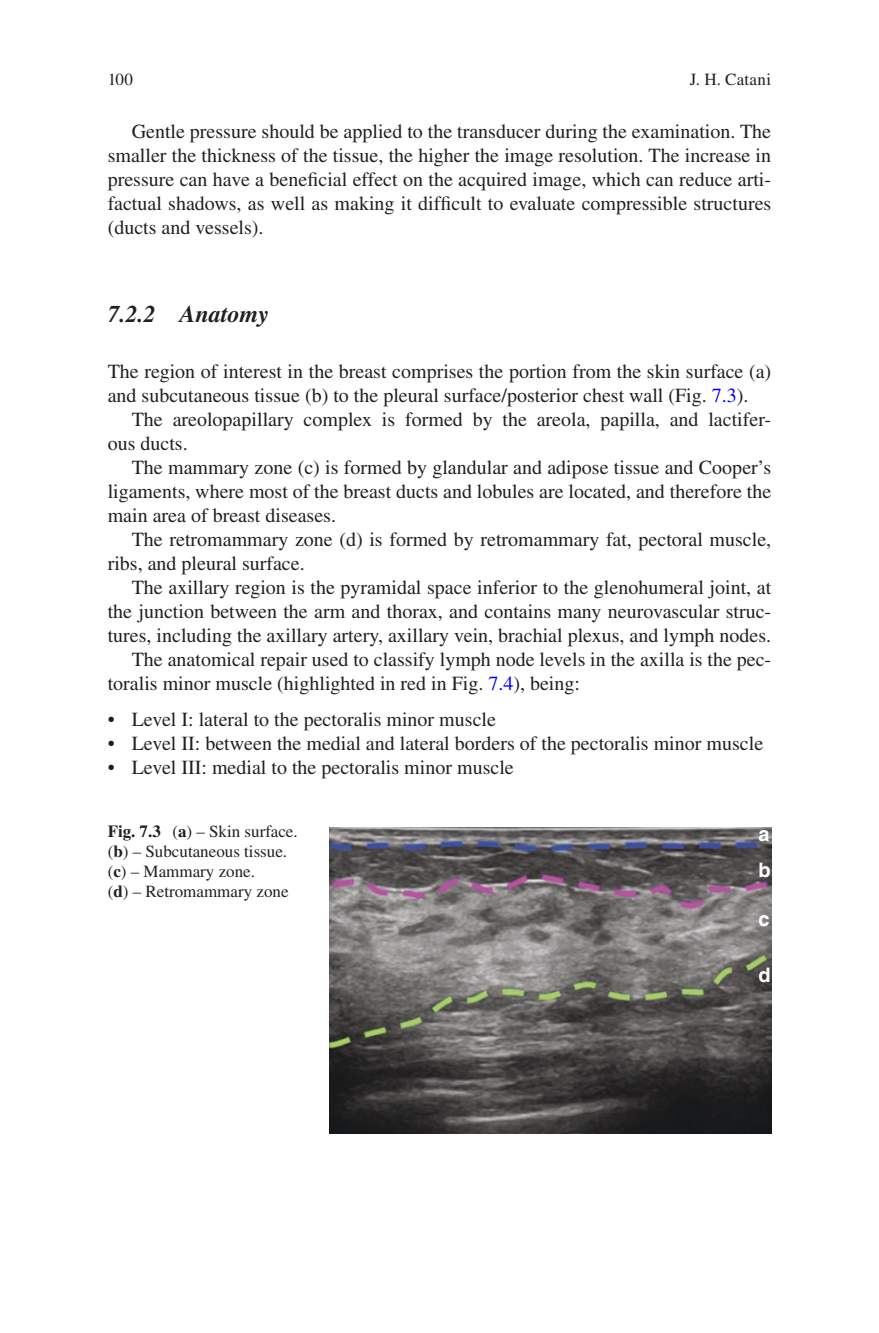
<style>
.page{position:relative;width:879px;height:1333px;background:#fff}
.page>*{position:absolute;margin:0;border:0;box-sizing:border-box;transform-origin:0 0}
.t1{font:italic 700 24px "Times LT Std";color:#231f20}
.t2{font:20px/24px "Times LT Std";color:#231f20}
.t3{font:700 20px/35.6px "Helvetica";color:#fff}
.t4{font:17px/20px "Times LT Std";color:#231f20}
.t5{font:17px "Times LT Std Roman 2";letter-spacing:.02em;color:#231f20}
.s1{color:#00f}
.s2{font-weight:700}
</style>
<div class="page">
<img style="left:330px;top:827px;width:441px;height:306px">
<p class="t5" style="left:690px;top:70px;width:83px">J. H. Catani</p>
<p class="t4" style="left:108px;top:69px;width:27px">100</p>
<p class="t2" style="left:108px;top:119px;width:665px;text-align:justify;text-indent:24px">Gentle pressure should be applied to the transducer during the examination. The smaller the thickness of the tissue, the higher the image resolution. The increase in pressure can have a beneficial effect on the acquired image, which can reduce arti&shy;factual shadows, as well as making it difficult to evaluate compressible structures (ducts and vessels).</p>
<p class="t1" style="left:108px;top:300px;width:163px">7.2.2 Anatomy</p>
<p class="t2" style="left:108px;top:359px;width:665px">The region of interest in the breast comprises the portion from the skin surface (a) and subcutaneous tissue (b) to the pleural surface/posterior chest wall (Fig. <span class="s1">7.3</span>).</p>
<p class="t2" style="left:108px;top:407px;width:665px;text-indent:24px">The areolopapillary complex is formed by the areola, papilla, and lactifer&shy;ous ducts.</p>
<p class="t2" style="left:108px;top:455px;width:665px;text-align:justify;text-indent:24px">The mammary zone (c) is formed by glandular and adipose tissue and Cooper’s ligaments, where most of the breast ducts and lobules are located, and therefore the main area of breast diseases.</p>
<p class="t2" style="left:108px;top:527px;width:665px;text-indent:24px">The retromammary zone (d) is formed by retromammary fat, pectoral muscle, ribs, and pleural surface.</p>
<p class="t2" style="left:132px;top:575px;width:641px">The axillary region is the pyramidal space inferior to the glenohumeral joint, at</p>
<p class="t2" style="left:108px;top:599px;width:665px">the junction between the arm and thorax, and contains many neurovascular struc-</p>
<p class="t2" style="left:108px;top:623px;width:665px">tures, including the axillary artery, axillary vein, brachial plexus, and lymph nodes.</p>
<p class="t2" style="left:132px;top:647px;width:641px">The anatomical repair used to classify lymph node levels in the axilla is the pec-</p>
<p class="t2" style="left:108px;top:671px;width:474px">toralis minor muscle (highlighted in red in Fig. <span class="s1">7.4</span>), being:</p>
<p class="t2" style="left:108px;top:707px;width:390px">• Level I: lateral to the pectoralis minor muscle</p>
<p class="t2" style="left:108px;top:731px;width:657px">• Level II: between the medial and lateral borders of the pectoralis minor muscle</p>
<p class="t2" style="left:108px;top:755px;width:407px">• Level III: medial to the pectoralis minor muscle</p>
<p class="t4" style="left:108px;top:821px;width:191px"><span class="s2">Fig. 7.3</span> (<span class="s2">a</span>) – Skin surface. (<span class="s2">b</span>) – Subcutaneous tissue. (<span class="s2">c</span>) – Mammary zone.<br>(<span class="s2">d</span>) – Retromammary zone</p>
<p class="t3" style="left:758px;top:816px;width:14px">a b</p>
<p class="t3" style="left:758px;top:901px;width:13px">c</p>
<p class="t3" style="left:758px;top:956px;width:14px">d</p>
</div>
